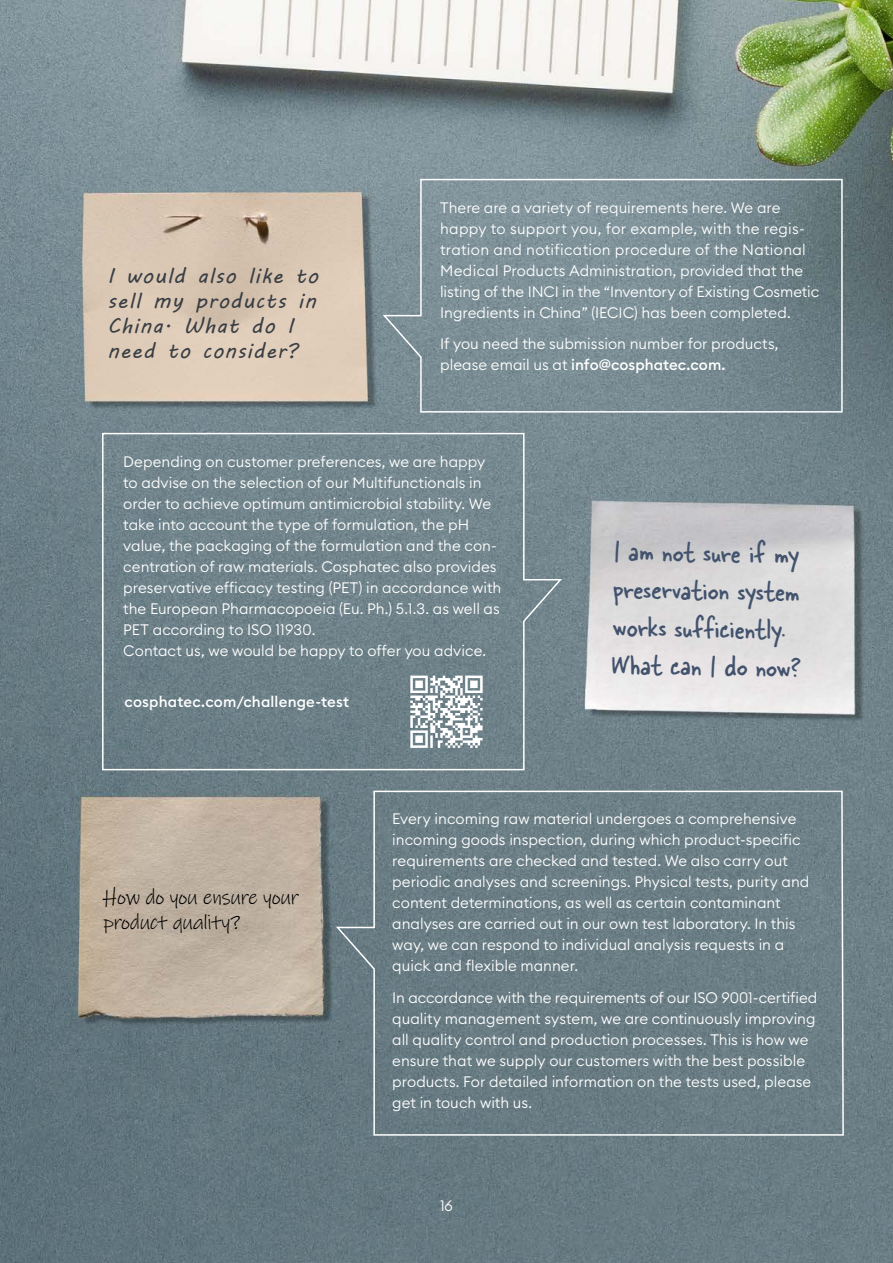
<style>
.page{position:relative;width:893px;height:1263px;background:#fff}
.page>*{position:absolute;margin:0;border:0;box-sizing:border-box;transform-origin:0 0}
.t1{font:31.5px/37.8px "Skippy Sharp";color:#43536e}
.t2{font:21px/25.2px "MV Boli";letter-spacing:.05em;color:#393e44}
.t3{font:21px/25.2px "Ink Free";letter-spacing:-.015em;color:#000}
.t4{font:300 15px/21px "Euclid Circular B";color:#fff}
.t5{font:500 15px "Euclid Circular B";letter-spacing:.015em;color:#fff}
.s1{font-weight:500}
</style>
<div class="page">
<img style="left:0;top:0;width:893px;height:1263px">
<svg style="left:381px;top:178px;width:462px;height:235px;background:#7a8d94"></svg>
<svg style="left:334px;top:790px;width:511px;height:346px;background:#6c7f86"></svg>
<svg style="left:101px;top:432px;width:463px;height:339px;background:#72858c"></svg>
<svg style="left:410px;top:676px;width:73px;height:72px"></svg>
<h2 class="t2" style="left:107px;top:262px;width:212px">I would also like to sell my products in<br>China. What do I need to consider?</h2>
<p class="t4" style="left:440px;top:197px;width:381px">There are a variety of requirements here. We are happy to support you, for example, with the regis&shy;tration and notification procedure of the National Medical Products Administration, provided that the listing of the INCI in the “Inventory of Existing Cosmetic Ingredients in China” (IECIC) has been completed.</p>
<p class="t4" style="left:440px;top:333px;width:340px">If you need the submission number for products, please email us at <span class="s1">info@cosphatec.com.</span></p>
<p class="t4" style="left:123px;top:451px;width:380px">Depending on customer preferences, we are happy to advise on the selection of our Multifunctionals in order to achieve optimum antimicrobial stability. We take into account the type of formulation, the pH value, the packaging of the formulation and the con&shy;centration of raw materials. Cosphatec also provides preservative efficacy testing (PET) in accordance with the European Pharmacopoeia (Eu. Ph.) 5.1.3. as well as PET according to ISO 11930.<br>Contact us, we would be happy to offer you advice.</p>
<p class="t5" style="left:124px;top:692px;width:226px">cosphatec.com/challenge-test</p>
<h1 class="t1" style="left:614px;top:532px;width:191px;rotate:1deg">I am not sure if my preservation system works sufficiently.<br>What can I do now?</h1>
<h2 class="t3" style="left:103px;top:885px;width:198px">How do you ensure your product quality?</h2>
<p class="t4" style="left:392px;top:808px;width:419px">Every incoming raw material undergoes a comprehensive incoming goods inspection, during which product-specific requirements are checked and tested. We also carry out periodic analyses and screenings. Physical tests, purity and content determinations, as well as certain contaminant analyses are carried out in our own test laboratory. In this way, we can respond to individual analysis requests in a quick and flexible manner.</p>
<p class="t4" style="left:392px;top:986px;width:427px">In accordance with the requirements of our ISO 9001-certified quality management system, we are continuously improving all quality control and production processes. This is how we ensure that we supply our customers with the best possible products. For detailed information on the tests used, please get in touch with us.</p>
<p class="t4" style="left:440px;top:1194px;width:14px">16</p>
</div>
